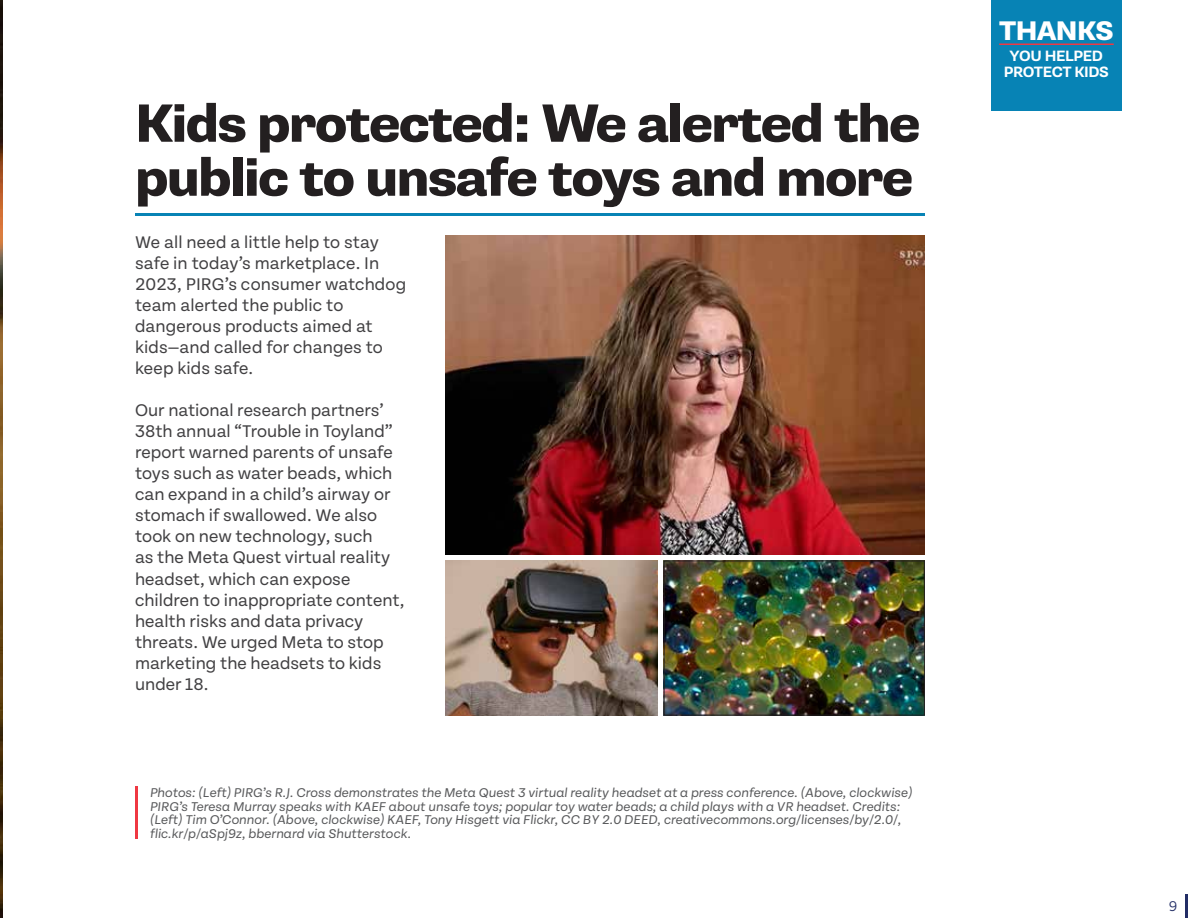
<style>
.page{position:relative;width:1188px;height:918px;background:#fff}
.page>*{position:absolute;margin:0;border:0;box-sizing:border-box;transform-origin:0 0}
.t1{font:800 54px/54px "Supria Sans";letter-spacing:-.035em;color:#231f20}
.t2{font:800 27px "Supria Sans";letter-spacing:-.025em;color:#fff}
.t3{font:18px/21px "Tenon";color:#414042}
.t4{font:700 15px/16.5px "Supria Sans";letter-spacing:-.025em;color:#fff;text-align:center}
.t5{font:300 15px "Tenon";color:#222d65}
.t6{font:italic 13.5px/13.5px "Tenon";color:#58595b}
</style>
<div class="page">
<div style="left:991px;top:0;width:131px;height:111px;background:#0783b5"></div>
<img style="left:0;top:0;width:2px;height:918px">
<hr style="left:135px;top:213px;width:790px;height:3px;background:#0783b5">
<hr style="left:135px;top:786px;width:3px;height:53px;background:#ef3842">
<hr style="left:1185px;top:894px;width:3px;height:24px;background:#222d65">
<hr style="left:999px;top:44px;width:115px;height:1px;background:#ef3842">
<img style="left:446px;top:561px;width:212px;height:155px">
<img style="left:666px;top:563px;width:257px;height:151px">
<div style="left:664px;top:561px;width:261px;height:155px;border:1px solid #231f20"></div>
<img style="left:446px;top:236px;width:479px;height:319px">
<h1 class="t1" style="left:135px;top:98px;width:787px">Kids protected: We alerted the public to unsafe toys and more</h1>
<p class="t3" style="left:135px;top:232px;width:273px">We all need a little help to stay safe in today’s marketplace. In<br>2023, PIRG’s consumer watchdog team alerted the public to dangerous products aimed at kids—and called for changes to keep kids safe.</p>
<p class="t3" style="left:135px;top:400px;width:271px">Our national research partners’<br>38th annual “Trouble in Toyland” report warned parents of unsafe toys such as water beads, which can expand in a child’s airway or stomach if swallowed. We also took on new technology, such<br>as the Meta Quest virtual reality headset, which can expose children to inappropriate content, health risks and data privacy threats. We urged Meta to stop marketing the headsets to kids under 18.</p>
<p class="t6" style="left:150px;top:786px;width:764px">Photos: (Left) PIRG’s R.J. Cross demonstrates the Meta Quest 3 virtual reality headset at a press conference. (Above, clockwise)<br>PIRG’s Teresa Murray speaks with KAEF about unsafe toys; popular toy water beads; a child plays with a VR headset. Credits: (Left) Tim O’Connor. (Above, clockwise) KAEF, Tony Hisgett via Flickr, CC BY 2.0 DEED, creativecommons.org/licenses/by/2.0/, flic.kr/p/aSpj9z, bbernard via Shutterstock.</p>
<h2 class="t2" style="left:999px;top:14px;width:116px">THANKS</h2>
<p class="t4" style="left:1004px;top:48px;width:107px">YOU HELPED<br>PROTECT KIDS</p>
<p class="t5" style="left:1169px;top:898px;width:10px">9</p>
</div>
